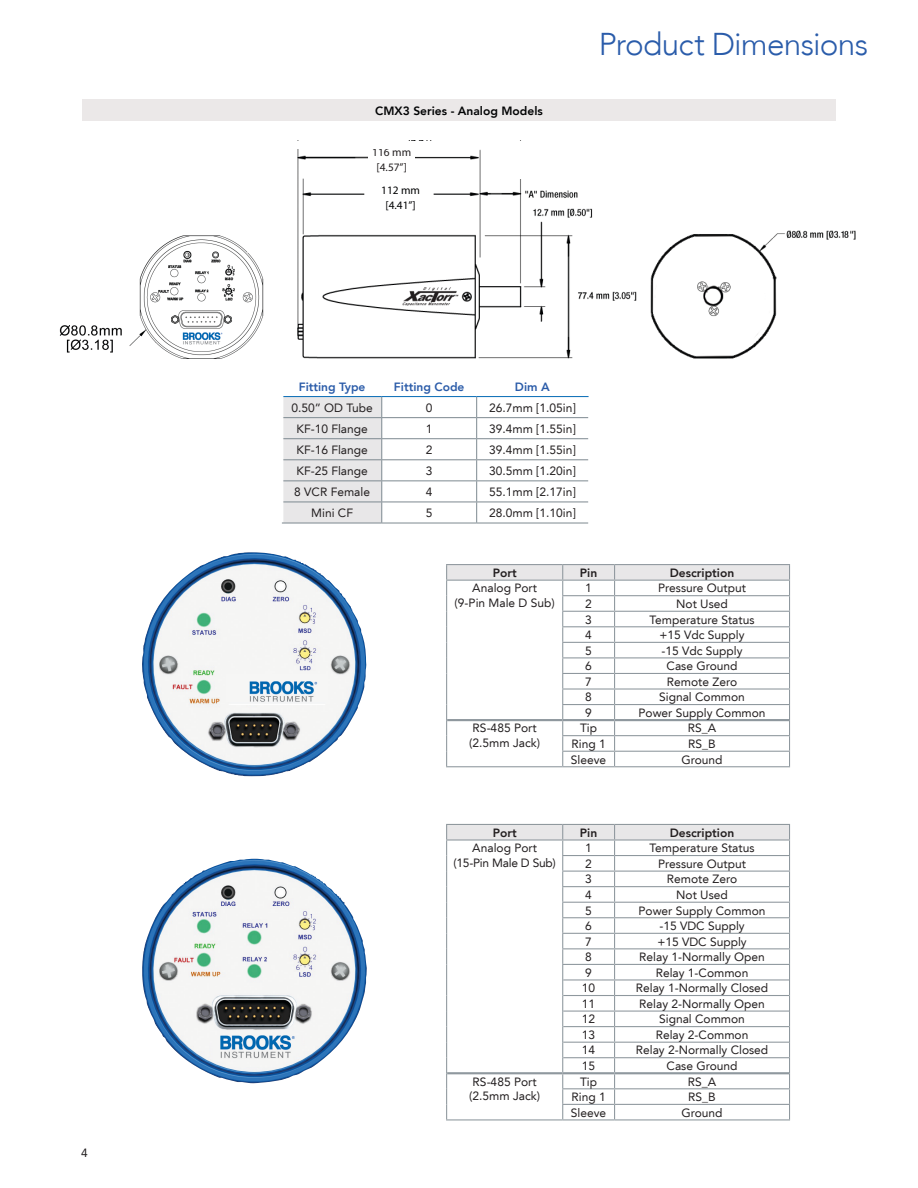
<style>
.page{position:relative;width:918px;height:1188px;background:#fff}
.page>*{position:absolute;margin:0;border:0;box-sizing:border-box;transform-origin:0 0}
.broDS-Mid-page_SH{font:300 31.5px "Avenir LT";letter-spacing:-.025em;color:#2a5caa}
.t1{font:12px/14.4px "Avenir LT";color:#231f20;text-align:center}
.t2{font:800 12px "Avenir LT";color:#231f20}
.t3{font:800 12px "Avenir LT";color:#2b5ca9}
.t4{font:800 12px "Avenir LT";color:#020304}
.t5{font:11.4px/14.7px "Myriad Pro";color:#231f20;text-align:center}
.t6{font:11.4px/14.7px "Myriad Pro";color:#020304;text-align:center}
</style>
<div class="page">
<img style="left:297px;top:149px;width:340px;height:210px">
<img style="left:650px;top:230px;width:206px;height:129px">
<img style="left:59px;top:235px;width:205px;height:123px">
<div style="left:369px;top:146px;width:46px;height:26px;background:#fff"></div>
<div style="left:369px;top:188px;width:64px;height:19px;background:#fff"></div>
<div style="left:507px;top:141px;width:23px;height:38px;background:#fff"></div>
<div style="left:82px;top:99px;width:754px;height:22px;background:#ebe8e8"></div>
<hr style="left:382px;top:396px;width:95px;height:1px;background:#056ab5">
<hr style="left:477px;top:396px;width:112px;height:1px;background:#056ab5">
<hr style="left:382px;top:417px;width:95px;height:1px;background:#7d8990">
<hr style="left:477px;top:417px;width:111px;height:1px;background:#7d8990">
<hr style="left:382px;top:438px;width:95px;height:1px;background:#7d8990">
<hr style="left:477px;top:438px;width:111px;height:1px;background:#7d8990">
<hr style="left:382px;top:459px;width:95px;height:1px;background:#7d8990">
<hr style="left:477px;top:459px;width:111px;height:1px;background:#7d8990">
<hr style="left:382px;top:480px;width:95px;height:1px;background:#7d8990">
<hr style="left:477px;top:480px;width:111px;height:1px;background:#7d8990">
<hr style="left:382px;top:502px;width:95px;height:1px;background:#7d8990">
<svg style="left:282px;top:396px;width:100px;height:127px;background:#e1e1e3"></svg>
<hr style="left:477px;top:502px;width:111px;height:1px;background:#7d8990">
<svg style="left:476px;top:396px;width:1px;height:127px"></svg>
<hr style="left:282px;top:523px;width:100px;height:1px;background:#7d8990">
<hr style="left:382px;top:523px;width:95px;height:1px;background:#7d8990">
<hr style="left:477px;top:523px;width:111px;height:1px;background:#7d8990">
<svg style="left:446px;top:565px;width:344px;height:201px"></svg>
<hr style="left:446px;top:766px;width:117px;height:1px;background:#8f989e">
<hr style="left:563px;top:766px;width:52px;height:1px;background:#8f989e">
<hr style="left:615px;top:766px;width:175px;height:1px;background:#8f989e">
<hr style="left:447px;top:719px;width:116px;height:2px;background:#8f989e">
<hr style="left:563px;top:719px;width:52px;height:2px;background:#8f989e">
<hr style="left:615px;top:719px;width:174px;height:2px;background:#8f989e">
<hr style="left:446px;top:564px;width:117px;height:1px;background:#8f989e">
<hr style="left:563px;top:564px;width:52px;height:1px;background:#8f989e">
<hr style="left:615px;top:564px;width:175px;height:1px;background:#8f989e">
<svg style="left:446px;top:825px;width:344px;height:294px"></svg>
<hr style="left:446px;top:1119px;width:117px;height:1px;background:#8f989e">
<hr style="left:563px;top:1119px;width:52px;height:1px;background:#8f989e">
<hr style="left:615px;top:1119px;width:175px;height:1px;background:#8f989e">
<hr style="left:447px;top:1072px;width:116px;height:2px;background:#8f989e">
<hr style="left:563px;top:1072px;width:52px;height:2px;background:#8f989e">
<hr style="left:615px;top:1072px;width:174px;height:2px;background:#8f989e">
<hr style="left:446px;top:824px;width:117px;height:1px;background:#8f989e">
<hr style="left:563px;top:824px;width:52px;height:1px;background:#8f989e">
<hr style="left:615px;top:824px;width:175px;height:1px;background:#8f989e">
<hr style="left:563px;top:979px;width:52px;height:2px;background:#8f989e">
<hr style="left:615px;top:979px;width:174px;height:2px;background:#8f989e">
<hr style="left:563px;top:995px;width:52px;height:1px;background:#8f989e">
<hr style="left:615px;top:995px;width:174px;height:1px;background:#8f989e">
<hr style="left:563px;top:1011px;width:52px;height:1px;background:#8f989e">
<hr style="left:615px;top:1011px;width:174px;height:1px;background:#8f989e">
<hr style="left:563px;top:1026px;width:52px;height:1px;background:#8f989e">
<hr style="left:615px;top:1026px;width:174px;height:1px;background:#8f989e">
<hr style="left:563px;top:1042px;width:52px;height:1px;background:#8f989e">
<hr style="left:615px;top:1042px;width:174px;height:1px;background:#8f989e">
<hr style="left:563px;top:1057px;width:52px;height:1px;background:#8f989e">
<hr style="left:615px;top:1057px;width:174px;height:1px;background:#8f989e">
<img style="left:142px;top:552px;width:225px;height:225px">
<img style="left:142px;top:859px;width:225px;height:225px">
<p class="t1" style="left:81px;top:1145px;width:8px">4</p>
<p class="t4" style="left:375px;top:103px;width:169px">CMX3 Series - Analog Models</p>
<p class="t5" style="left:372px;top:145px;width:40px">116 mm [4.57”]</p>
<p class="t6" style="left:381px;top:183px;width:40px">112 mm [4.41”]</p>
<p class="broDS-Mid-page_SH" style="left:599px;top:26px;width:271px">Product Dimensions</p>
<p class="t3" style="left:299px;top:379px;width:68px">Fitting Type</p>
<p class="t3" style="left:394px;top:379px;width:72px">Fitting Code</p>
<p class="t3" style="left:515px;top:379px;width:36px">Dim A</p>
<p class="t1" style="left:291px;top:400px;width:83px">0.50” OD Tube</p>
<p class="t1" style="left:426px;top:400px;width:8px">0</p>
<p class="t1" style="left:489px;top:400px;width:88px">26.7mm [1.05in]</p>
<p class="t1" style="left:297px;top:421px;width:73px">KF-10 Flange</p>
<p class="t1" style="left:426px;top:421px;width:8px">1</p>
<p class="t1" style="left:489px;top:421px;width:88px">39.4mm [1.55in]</p>
<p class="t1" style="left:297px;top:443px;width:73px">KF-16 Flange</p>
<p class="t1" style="left:426px;top:443px;width:8px">2</p>
<p class="t1" style="left:489px;top:443px;width:88px">39.4mm [1.55in]</p>
<p class="t1" style="left:297px;top:464px;width:73px">KF-25 Flange</p>
<p class="t1" style="left:426px;top:464px;width:8px">3</p>
<p class="t1" style="left:489px;top:464px;width:88px">30.5mm [1.20in]</p>
<p class="t1" style="left:294px;top:485px;width:77px">8 VCR Female</p>
<p class="t1" style="left:426px;top:485px;width:8px">4</p>
<p class="t1" style="left:489px;top:485px;width:88px">55.1mm [2.17in]</p>
<p class="t1" style="left:311px;top:506px;width:43px">Mini CF</p>
<p class="t1" style="left:426px;top:506px;width:8px">5</p>
<p class="t1" style="left:489px;top:506px;width:88px">28.0mm [1.10in]</p>
<p class="t2" style="left:493px;top:566px;width:25px">Port</p>
<p class="t2" style="left:580px;top:566px;width:19px">Pin</p>
<p class="t2" style="left:670px;top:566px;width:66px">Description</p>
<p class="t1" style="left:455px;top:581px;width:102px">Analog Port<br>(9-Pin Male D Sub)</p>
<p class="t1" style="left:585px;top:581px;width:8px">1</p>
<p class="t1" style="left:658px;top:581px;width:89px">Pressure Output</p>
<p class="t1" style="left:585px;top:597px;width:8px">2</p>
<p class="t1" style="left:676px;top:597px;width:53px">Not Used</p>
<p class="t1" style="left:585px;top:612px;width:8px">3</p>
<p class="t1" style="left:650px;top:612px;width:106px">Temperature Status</p>
<p class="t1" style="left:585px;top:628px;width:8px">4</p>
<p class="t1" style="left:659px;top:628px;width:87px">+15 Vdc Supply</p>
<p class="t1" style="left:585px;top:643px;width:8px">5</p>
<p class="t1" style="left:661px;top:643px;width:83px">-15 Vdc Supply</p>
<p class="t1" style="left:585px;top:659px;width:8px">6</p>
<p class="t1" style="left:667px;top:659px;width:72px">Case Ground</p>
<p class="t1" style="left:585px;top:675px;width:8px">7</p>
<p class="t1" style="left:667px;top:675px;width:72px">Remote Zero</p>
<p class="t1" style="left:585px;top:690px;width:8px">8</p>
<p class="t1" style="left:659px;top:690px;width:87px">Signal Common</p>
<p class="t1" style="left:585px;top:706px;width:8px">9</p>
<p class="t1" style="left:638px;top:706px;width:129px">Power Supply Common</p>
<p class="t1" style="left:469px;top:721px;width:72px;text-align:left">RS-485 Port (2.5mm Jack)</p>
<p class="t1" style="left:580px;top:721px;width:19px">Tip</p>
<p class="t1" style="left:688px;top:721px;width:30px">RS_A</p>
<p class="t1" style="left:572px;top:737px;width:36px">Ring 1</p>
<p class="t1" style="left:688px;top:737px;width:29px">RS_B</p>
<p class="t1" style="left:571px;top:752px;width:37px">Sleeve</p>
<p class="t1" style="left:681px;top:752px;width:43px">Ground</p>
<p class="t2" style="left:493px;top:825px;width:25px">Port</p>
<p class="t2" style="left:580px;top:825px;width:19px">Pin</p>
<p class="t2" style="left:670px;top:825px;width:66px">Description</p>
<p class="t1" style="left:453px;top:841px;width:104px">Analog Port (15-Pin Male D Sub)</p>
<p class="t1" style="left:585px;top:841px;width:8px">1</p>
<p class="t1" style="left:650px;top:841px;width:106px">Temperature Status</p>
<p class="t1" style="left:585px;top:857px;width:8px">2</p>
<p class="t1" style="left:658px;top:857px;width:89px">Pressure Output</p>
<p class="t1" style="left:585px;top:872px;width:8px">3</p>
<p class="t1" style="left:667px;top:872px;width:72px">Remote Zero</p>
<p class="t1" style="left:585px;top:888px;width:8px">4</p>
<p class="t1" style="left:676px;top:888px;width:53px">Not Used</p>
<p class="t1" style="left:585px;top:903px;width:8px">5</p>
<p class="t1" style="left:638px;top:903px;width:129px">Power Supply Common</p>
<p class="t1" style="left:585px;top:919px;width:8px">6</p>
<p class="t1" style="left:659px;top:919px;width:87px">-15 VDC Supply</p>
<p class="t1" style="left:585px;top:934px;width:8px">7</p>
<p class="t1" style="left:657px;top:934px;width:91px">+15 VDC Supply</p>
<p class="t1" style="left:585px;top:950px;width:8px">8</p>
<p class="t1" style="left:639px;top:950px;width:127px">Relay 1-Normally Open</p>
<p class="t1" style="left:585px;top:965px;width:8px">9</p>
<p class="t1" style="left:656px;top:965px;width:94px">Relay 1-Common</p>
<p class="t1" style="left:582px;top:981px;width:15px">10</p>
<p class="t1" style="left:636px;top:981px;width:134px">Relay 1-Normally Closed</p>
<p class="t1" style="left:582px;top:997px;width:15px">11</p>
<p class="t1" style="left:639px;top:997px;width:127px">Relay 2-Normally Open</p>
<p class="t1" style="left:582px;top:1012px;width:15px">12</p>
<p class="t1" style="left:659px;top:1012px;width:87px">Signal Common</p>
<p class="t1" style="left:582px;top:1028px;width:15px">13</p>
<p class="t1" style="left:656px;top:1028px;width:94px">Relay 2-Common</p>
<p class="t1" style="left:582px;top:1043px;width:15px">14</p>
<p class="t1" style="left:636px;top:1043px;width:134px">Relay 2-Normally Closed</p>
<p class="t1" style="left:582px;top:1059px;width:15px">15</p>
<p class="t1" style="left:667px;top:1059px;width:72px">Case Ground</p>
<p class="t1" style="left:469px;top:1074px;width:72px;text-align:left">RS-485 Port (2.5mm Jack)</p>
<p class="t1" style="left:580px;top:1074px;width:19px">Tip</p>
<p class="t1" style="left:688px;top:1074px;width:30px">RS_A</p>
<p class="t1" style="left:572px;top:1090px;width:36px">Ring 1</p>
<p class="t1" style="left:688px;top:1090px;width:29px">RS_B</p>
<p class="t1" style="left:571px;top:1105px;width:37px">Sleeve</p>
<p class="t1" style="left:681px;top:1105px;width:43px">Ground</p>
</div>
